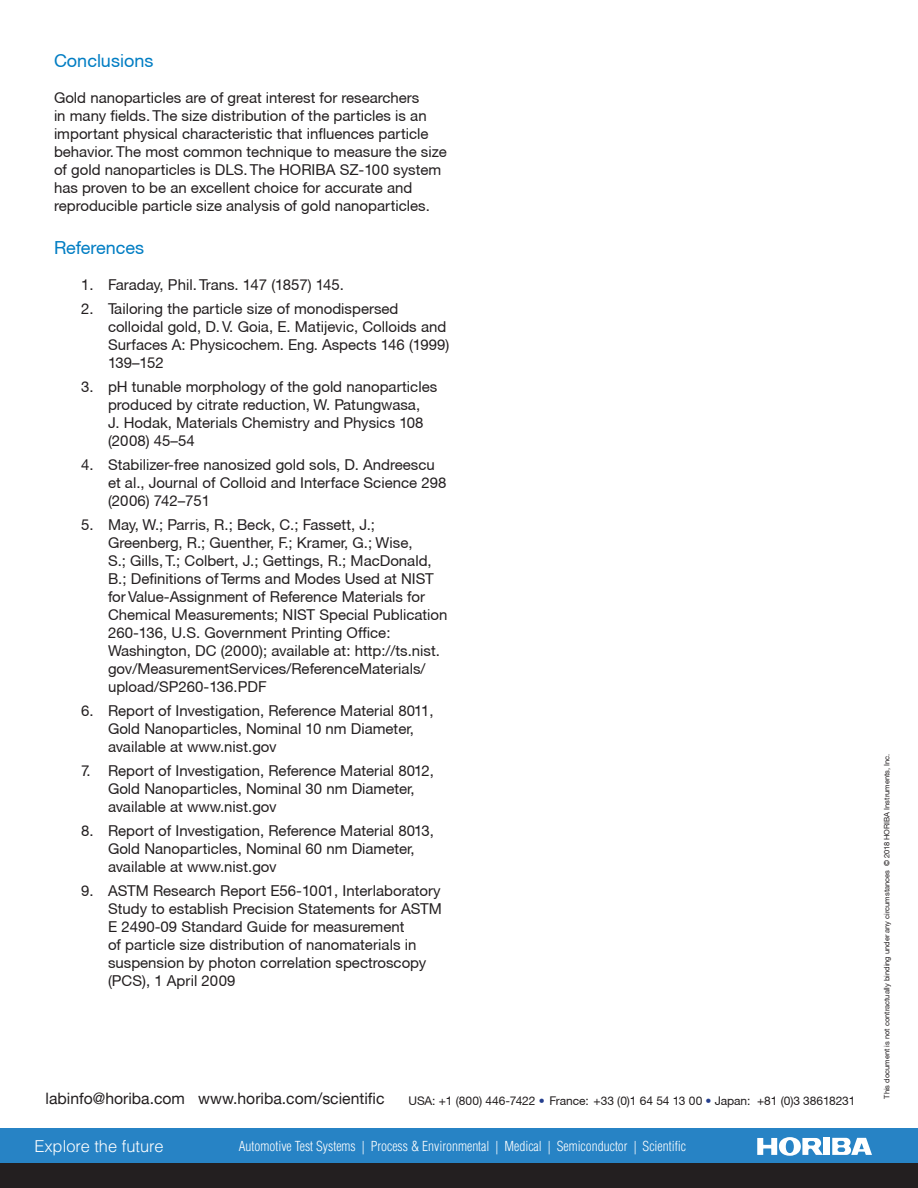
<style>
.page{position:relative;width:918px;height:1188px;background:#fff}
.page>*{position:absolute;margin:0;border:0;box-sizing:border-box;transform-origin:0 0}
.t1{font:18px "Helvetica Neue CE";color:#007dc3}
.t2{font:300 16.5px "Helvetica LT Std";color:#fff}
.t3{font:15.75px "Helvetica Neue LT";color:#231f20}
.t4{font:15px/18px "Helvetica Neue CE";color:#231f20}
.t5{font:300 condensed 13.5px "Helvetica LT Std";color:#fff}
.Référence{font:12px "Helvetica Neue CE";letter-spacing:-.005em;color:#231f20}
.t6{font:7.5px "Helvetica Neue CE";color:#231f20}
.s1{font-weight:700;color:#253f8e}
</style>
<div class="page">
<div style="left:0;top:1128px;width:918px;height:35px;background:#2783c5"></div>
<div style="left:0;top:1163px;width:918px;height:25px;background:#231f20"></div>
<img style="left:757px;top:1138px;width:20px;height:17px">
<img style="left:779px;top:1137px;width:51px;height:19px">
<img style="left:832px;top:1138px;width:40px;height:17px">
<p class="t1" style="left:54px;top:50px;width:101px">Conclusions</p>
<p class="t4" style="left:54px;top:89px;width:394px">Gold nanoparticles are of great interest for researchers<br>in many fields. The size distribution of the particles is an important physical characteristic that influences particle behavior. The most common technique to measure the size of gold nanoparticles is DLS. The HORIBA SZ-100 system has proven to be an excellent choice for accurate and reproducible particle size analysis of gold nanoparticles.</p>
<p class="t1" style="left:54px;top:237px;width:92px">References</p>
<p class="t4" style="left:81px;top:276px;width:265px">1. Faraday, Phil. Trans. 147 (1857) 145.</p>
<p class="t4" style="left:108px;top:300px;width:343px;text-indent:-27px">2. Tailoring the particle size of monodispersed colloidal gold, D. V. Goia, E. Matijevic, Colloids and Surfaces A: Physicochem. Eng. Aspects 146 (1999)<br>139–152</p>
<p class="t4" style="left:108px;top:378px;width:331px;text-indent:-27px">3. pH tunable morphology of the gold nanoparticles produced by citrate reduction, W. Patungwasa,<br>J. Hodak, Materials Chemistry and Physics 108 (2008) 45–54</p>
<p class="t4" style="left:108px;top:456px;width:340px;text-indent:-27px">4. Stabilizer-free nanosized gold sols, D. Andreescu et al., Journal of Colloid and Interface Science 298 (2006) 742–751</p>
<p class="t4" style="left:108px;top:516px;width:341px;text-indent:-27px">5. May, W.; Parris, R.; Beck, C.; Fassett, J.; Greenberg, R.; Guenther, F.; Kramer, G.; Wise,<br>S.; Gills, T.; Colbert, J.; Gettings, R.; MacDonald, B.; Definitions of Terms and Modes Used at NIST for Value-Assignment of Reference Materials for Chemical Measurements; NIST Special Publication 260-136, U.S. Government Printing Office:<br>Washington, DC (2000); available at: http://ts.nist. gov/MeasurementServices/ReferenceMaterials/ upload/SP260-136.PDF</p>
<p class="t4" style="left:108px;top:702px;width:327px;text-indent:-27px">6. Report of Investigation, Reference Material 8011,<br>Gold Nanoparticles, Nominal 10 nm Diameter, available at www.nist.gov</p>
<p class="t4" style="left:108px;top:762px;width:328px;text-indent:-27px">7. Report of Investigation, Reference Material 8012,<br>Gold Nanoparticles, Nominal 30 nm Diameter, available at www.nist.gov</p>
<p class="t4" style="left:108px;top:822px;width:328px;text-indent:-27px">8. Report of Investigation, Reference Material 8013,<br>Gold Nanoparticles, Nominal 60 nm Diameter, available at www.nist.gov</p>
<p class="t4" style="left:108px;top:882px;width:335px;text-indent:-27px">9. ASTM Research Report E56-1001, Interlaboratory Study to establish Precision Statements for ASTM E 2490-09 Standard Guide for measurement<br>of particle size distribution of nanomaterials in suspension by photon correlation spectroscopy (PCS), 1 April 2009</p>
<p class="t3" style="left:46px;top:1089px;width:340px">labinfo@horiba.com www.horiba.com/scientific</p>
<p class="Référence" style="left:409px;top:1093px;width:449px">USA: +1 (800) 446-7422 <span class="s1">•</span> France: +33 (0)1 64 54 13 00 <span class="s1">•</span> Japan: +81 (0)3 38618231</p>
<p class="t2" style="left:34px;top:1136px;width:131px">Explore the future</p>
<p class="t5" style="left:239px;top:1138px;width:449px">Automotive Test Systems | Process &amp; Environmental | Medical | Semiconductor | Scientific</p>
<p class="t6" style="left:882px;top:1099px;width:347px;rotate:-90deg">This document is not contractually binding under any circumstances © 2018 HORIBA Instruments, Inc.</p>
</div>
